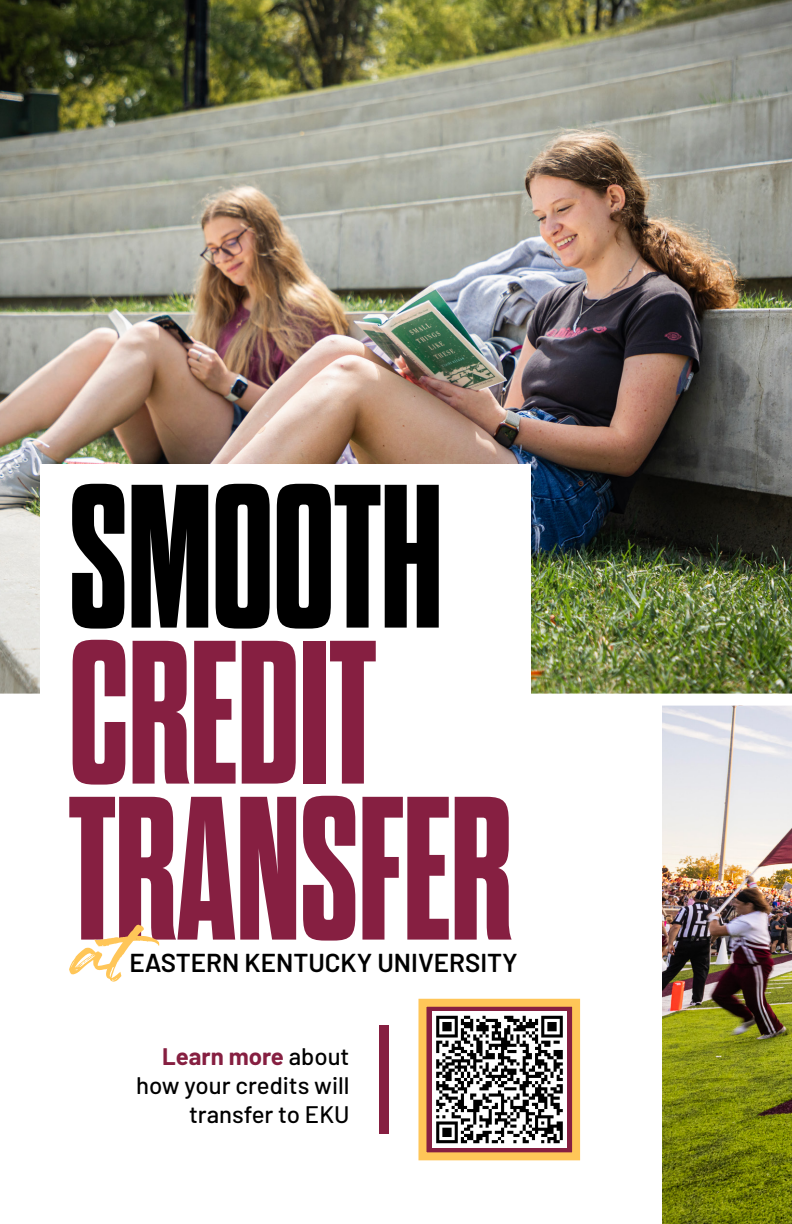
<style>
.page{position:relative;width:792px;height:1224px;background:#fff}
.page>*{position:absolute;margin:0;border:0;box-sizing:border-box;transform-origin:0 0}
.t1{font:700 expanded 204px/156px "Dharma Gothic M";color:#861f41}
.t2{font:600 26px "Barlow";color:#000}
.t3{font:500 24px/28.8px "Barlow";color:#000;text-align:right}
.s1{color:#000}
.s2{font-weight:700;color:#861f41}
</style>
<div class="page">
<img style="left:662px;top:706px;width:130px;height:518px">
<img style="left:0;top:0;width:792px;height:706px">
<div style="left:40px;top:464px;width:491px;height:332px;background:#fff"></div>
<div style="left:418px;top:999px;width:162px;height:161px;background:#861f41;border:8px solid #ffc658"></div>
<img style="left:432px;top:1011px;width:134px;height:137px">
<div style="left:379px;top:1025px;width:10px;height:109px;background:#861f41"></div>
<svg style="left:69px;top:925px;width:90px;height:57px"></svg>
<p class="t1" style="left:69px;top:483px;width:445px"><span class="s1">SMOOTH<br></span>CREDIT<br>TRANSFER</p>
<p class="t2" style="left:130px;top:946px;width:390px">EASTERN KENTUCKY UNIVERSITY</p>
<p class="t3" style="left:136px;top:1042px;width:215px"><span class="s2">Learn more</span> about how your credits will transfer to EKU</p>
</div>
